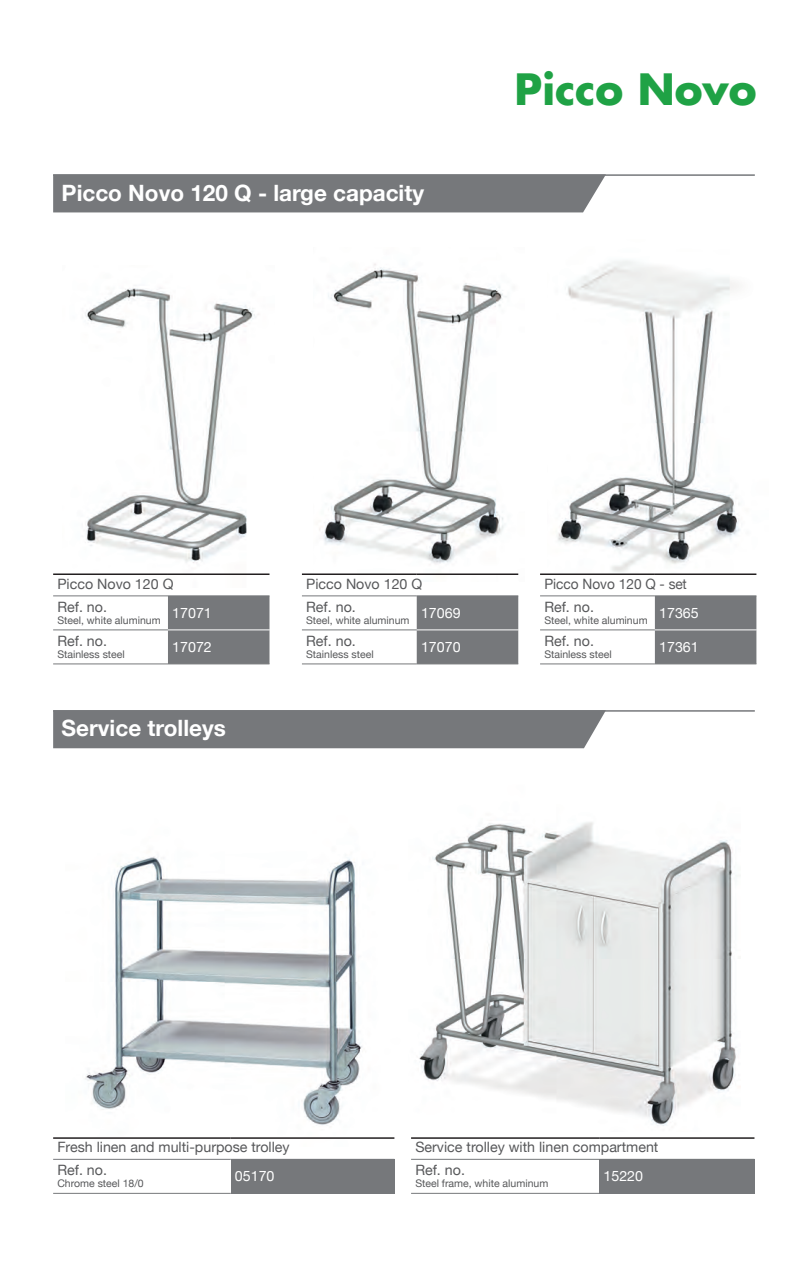
<style>
.page{position:relative;width:808px;height:1263px;background:#fff}
.page>*{position:absolute;margin:0;border:0;box-sizing:border-box;transform-origin:0 0}
.t1{font:700 42px "Futura";color:#1fa245}
.t2{font:700 22.5px "Helvetica Neue";color:#fff}
.t3{font:14.25px/22.8px "Helvetica Neue";color:#57585a}
.t4{font:14.25px "Helvetica Neue";color:#fff}
.t5{font:14.25px/23.1px "Helvetica Neue";color:#57585a;scale:.96 1}
.t6{font:10.5px "Helvetica Neue";color:#57585a}
</style>
<div class="page">
<img style="left:558px;top:260px;width:182px;height:312px">
<img style="left:85px;top:288px;width:185px;height:287px">
<img style="left:319px;top:263px;width:200px;height:312px">
<img style="left:419px;top:822px;width:318px;height:304px">
<div style="left:53px;top:712px;width:552px;height:36px;background:#76787b"></div>
<div style="left:53px;top:176px;width:552px;height:36px;background:#76787b"></div>
<img style="left:85px;top:856px;width:310px;height:283px">
<hr style="left:53px;top:174px;width:702px;height:2px;background:#76787b">
<hr style="left:53px;top:710px;width:702px;height:2px;background:#76787b">
<div style="left:599px;top:1159px;width:155px;height:34px;background:#76787b"></div>
<hr style="left:411px;top:1159px;width:188px;height:1px;background:#76787b">
<hr style="left:411px;top:1137px;width:188px;height:2px;background:#231f20">
<hr style="left:599px;top:1137px;width:155px;height:2px;background:#231f20">
<hr style="left:411px;top:1193px;width:188px;height:1px;background:#76787b">
<hr style="left:599px;top:1193px;width:155px;height:1px;background:#76787b">
<div style="left:231px;top:1159px;width:163px;height:34px;background:#76787b"></div>
<hr style="left:53px;top:1159px;width:178px;height:1px;background:#76787b">
<hr style="left:53px;top:1137px;width:178px;height:2px;background:#231f20">
<hr style="left:231px;top:1137px;width:163px;height:2px;background:#231f20">
<hr style="left:53px;top:1193px;width:178px;height:1px;background:#76787b">
<hr style="left:231px;top:1193px;width:163px;height:1px;background:#76787b">
<div style="left:168px;top:596px;width:101px;height:67px;background:#76787b"></div>
<hr style="left:53px;top:595px;width:115px;height:1px;background:#76787b">
<hr style="left:168px;top:595px;width:101px;height:1px;background:#76787b">
<hr style="left:53px;top:629px;width:115px;height:1px;background:#76787b">
<hr style="left:53px;top:573px;width:115px;height:2px;background:#231f20">
<hr style="left:168px;top:573px;width:101px;height:2px;background:#231f20">
<hr style="left:53px;top:663px;width:115px;height:1px;background:#76787b">
<hr style="left:168px;top:663px;width:101px;height:1px;background:#76787b">
<hr style="left:168px;top:629px;width:117px;height:1px;background:#fff">
<div style="left:417px;top:596px;width:101px;height:67px;background:#76787b"></div>
<hr style="left:302px;top:595px;width:115px;height:1px;background:#76787b">
<hr style="left:417px;top:595px;width:101px;height:1px;background:#76787b">
<hr style="left:302px;top:629px;width:115px;height:1px;background:#76787b">
<hr style="left:302px;top:573px;width:115px;height:2px;background:#231f20">
<hr style="left:417px;top:573px;width:101px;height:2px;background:#231f20">
<hr style="left:302px;top:663px;width:115px;height:1px;background:#76787b">
<hr style="left:417px;top:663px;width:101px;height:1px;background:#76787b">
<hr style="left:417px;top:629px;width:117px;height:1px;background:#fff">
<div style="left:655px;top:596px;width:101px;height:67px;background:#76787b"></div>
<hr style="left:540px;top:595px;width:115px;height:1px;background:#76787b">
<hr style="left:655px;top:595px;width:101px;height:1px;background:#76787b">
<hr style="left:540px;top:629px;width:115px;height:1px;background:#76787b">
<hr style="left:540px;top:573px;width:115px;height:2px;background:#231f20">
<hr style="left:655px;top:573px;width:101px;height:2px;background:#231f20">
<hr style="left:540px;top:663px;width:115px;height:1px;background:#76787b">
<hr style="left:655px;top:663px;width:101px;height:1px;background:#76787b">
<hr style="left:655px;top:629px;width:117px;height:1px;background:#fff">
<h2 class="t2" style="left:62px;top:179px;width:364px">Picco Novo 120 Q - large capacity</h2>
<h1 class="t1" style="left:514px;top:60px;width:244px">Picco Novo</h1>
<h3 class="t3" style="left:57px;top:572px;width:118px">Picco Novo 120 Q<br>Ref. no.</h3>
<p class="t6" style="left:57px;top:614px;width:156px">Steel, white aluminum <sup>17071</sup></p>
<h3 class="t3" style="left:57px;top:629px;width:51px">Ref. no.</h3>
<p class="t6" style="left:57px;top:648px;width:69px">Stainless steel</p>
<h3 class="t4" style="left:172px;top:638px;width:41px">17072</h3>
<h3 class="t3" style="left:306px;top:572px;width:118px">Picco Novo 120 Q<br>Ref. no.</h3>
<p class="t6" style="left:306px;top:614px;width:156px">Steel, white aluminum <sup>17069</sup></p>
<h3 class="t3" style="left:306px;top:629px;width:51px">Ref. no.</h3>
<p class="t6" style="left:306px;top:648px;width:69px">Stainless steel</p>
<h3 class="t4" style="left:421px;top:638px;width:41px">17070</h3>
<h3 class="t5" style="left:544px;top:572px;width:150px">Picco Novo 120 Q - set<br>Ref. no.</h3>
<p class="t6" style="left:544px;top:614px;width:156px">Steel, white aluminum <sup>17365</sup></p>
<h3 class="t3" style="left:544px;top:629px;width:51px">Ref. no.</h3>
<p class="t6" style="left:544px;top:648px;width:69px">Stainless steel</p>
<h3 class="t4" style="left:659px;top:638px;width:41px">17361</h3>
<h2 class="t2" style="left:62px;top:714px;width:166px">Service trolleys</h2>
<h3 class="t3" style="left:57px;top:1136px;width:234px">Fresh linen and multi-purpose trolley<br>Ref. no.</h3>
<p class="t6" style="left:57px;top:1177px;width:88px">Chrome steel 18/0</p>
<h3 class="t4" style="left:235px;top:1167px;width:41px">05170</h3>
<h3 class="t3" style="left:415px;top:1136px;width:245px">Service trolley with linen compartment<br>Ref. no.</h3>
<p class="t6" style="left:415px;top:1177px;width:135px">Steel frame, white aluminum</p>
<h3 class="t4" style="left:603px;top:1167px;width:41px">15220</h3>
</div>
